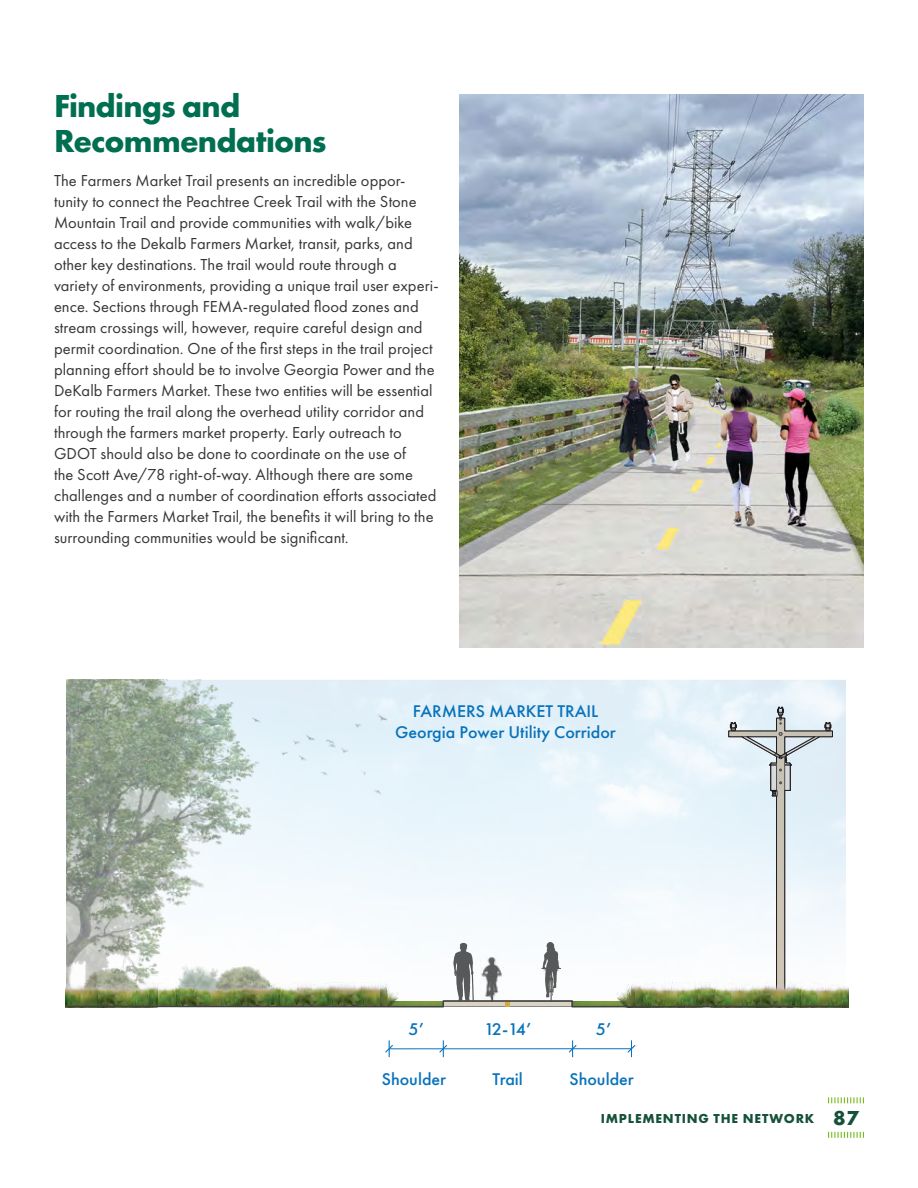
<style>
.page{position:relative;width:918px;height:1188px;background:#fff}
.page>*{position:absolute;margin:0;border:0;box-sizing:border-box;transform-origin:0 0}
.t1{font:700 33px/35.1px "Futura PT";letter-spacing:-.025em;color:#006e51}
.t2{font:500 17.55px/21.1px "Futura PT";color:#0872ba;text-align:center}
.t3{font:16.5px/21px "Futura PT";letter-spacing:.005em;color:#363536}
.t4{font:700 13.5px "Futura PT";letter-spacing:.06em;color:#165139}
.s1{font-size:21px}
</style>
<div class="page">
<div style="left:280px;top:687px;width:141px;height:20px;background:#e0eff8"></div>
<img style="left:66px;top:680px;width:186px;height:27px">
<hr style="left:389px;top:1048px;width:242px;height:1px;background:#0872ba">
<svg style="left:385px;top:1040px;width:9px;height:17px"></svg>
<svg style="left:439px;top:1040px;width:9px;height:17px"></svg>
<svg style="left:568px;top:1040px;width:9px;height:17px"></svg>
<svg style="left:627px;top:1040px;width:9px;height:17px"></svg>
<svg style="left:65px;top:707px;width:784px;height:301px"></svg>
<img style="left:459px;top:94px;width:405px;height:554px">
<svg style="left:828px;top:1132px;width:36px;height:6px"></svg>
<svg style="left:828px;top:1097px;width:36px;height:6px"></svg>
<h1 class="t1" style="left:54px;top:87px;width:274px">Findings and<br>Recommendations</h1>
<p class="t3" style="left:54px;top:170px;width:386px">The Farmers Market Trail presents an incredible oppor&shy;tunity to connect the Peachtree Creek Trail with the Stone Mountain Trail and provide communities with walk/bike access to the Dekalb Farmers Market, transit, parks, and other key destinations. The trail would route through a variety of environments, providing a unique trail user experi&shy;ence. Sections through FEMA-regulated flood zones and stream crossings will, however, require careful design and permit coordination. One of the first steps in the trail project planning effort should be to involve Georgia Power and the DeKalb Farmers Market. These two entities will be essential for routing the trail along the overhead utility corridor and through the farmers market property. Early outreach to GDOT should also be done to coordinate on the use of<br>the Scott Ave/78 right-of-way. Although there are some challenges and a number of coordination efforts associated with the Farmers Market Trail, the benefits it will bring to the surrounding communities would be significant.</p>
<p class="t2" style="left:395px;top:701px;width:222px">FARMERS MARKET TRAIL<br>Georgia Power Utility Corridor</p>
<p class="t2" style="left:408px;top:1019px;width:17px">5’</p>
<p class="t2" style="left:484px;top:1019px;width:49px">12-14’</p>
<p class="t2" style="left:596px;top:1019px;width:17px">5’</p>
<p class="t2" style="left:382px;top:1069px;width:66px">Shoulder</p>
<p class="t2" style="left:492px;top:1069px;width:32px">Trail</p>
<p class="t2" style="left:570px;top:1069px;width:66px">Shoulder</p>
<p class="t4" style="left:601px;top:1110px;width:45px">Implemen</p>
<p class="t4" style="left:675px;top:1110px;width:186px">tin g the Netwo rk <span class="s1">87</span></p>
</div>
